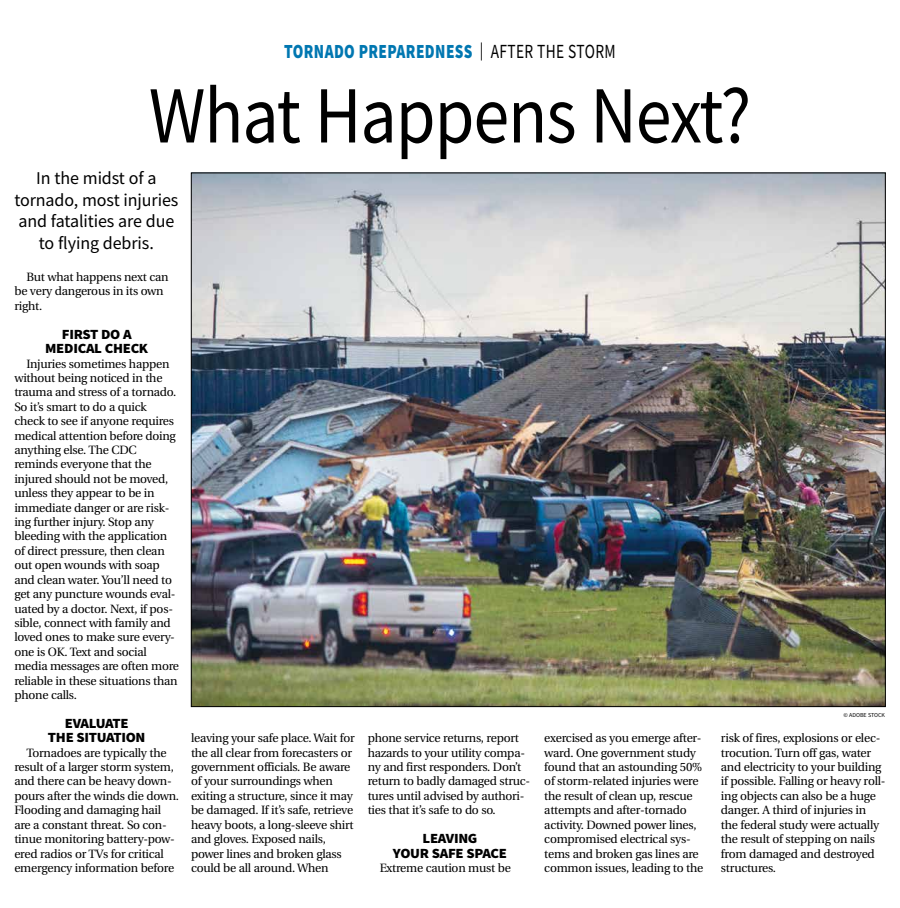
<style>
.page{position:relative;width:900px;height:908px;background:#fff}
.page>*{position:absolute;margin:0;border:0;box-sizing:border-box;transform-origin:0 0}
.t1{font:81px "Source Sans Pro";letter-spacing:-.015em;color:#000;scale:.89 1}
.t2{font:900 20px "Source Sans Pro";letter-spacing:.025em;color:#0077b1;scale:.77 1}
.t3{font:18px/21.6px "Source Sans Pro";letter-spacing:-.005em;color:#000;text-align:center}
.t4{font:900 14px/14.4px "Source Sans Pro";letter-spacing:-.02em;color:#000;text-align:center;scale:1.05 1}
.t5{font:12px/14.4px "Utopia";letter-spacing:-.02em;color:#000}
.t6{font:6px "Source Sans Pro";color:#000}
.s1{font-weight:400;font-size:18px;color:#000}
.s2{font-weight:400;color:#000}
</style>
<div class="page">
<img style="left:193px;top:175px;width:691px;height:529px">
<h2 class="t2" style="left:284px;top:38px;width:432px">TORNADO PREPAREDNESS <span class="s1">|</span> <span class="s2">AFTER THE STORM</span></h2>
<h1 class="t1" style="left:149px;top:64px;width:678px">What Happens Next?</h1>
<h3 class="t3" style="left:14px;top:167px;width:166px">In the midst of a tornado, most injuries and fatalities are due to flying debris.</h3>
<p class="t5" style="left:14px;top:270px;width:156px;text-indent:12px">But what happens next can be very dangerous in its own right.</p>
<p class="t4" style="left:45px;top:326px;width:100px">FIRST DO A<br>MEDICAL CHECK</p>
<p class="t5" style="left:14px;top:356px;width:166px;text-indent:12px">Injuries sometimes happen without being noticed in the trauma and stress of a tornado.<br>So it’s smart to do a quick check to see if anyone requires medical attention before doing anything else. The CDC reminds everyone that the injured should not be moved, unless they appear to be in immediate danger or are risk&shy;ing further injury. Stop any bleeding with the application of direct pressure, then clean out open wounds with soap and clean water. You’ll need to get any puncture wounds eval&shy;uated by a doctor. Next, if pos&shy;sible, connect with family and loved ones to make sure every&shy;one is OK. Text and social media messages are often more reliable in these situations than phone calls.</p>
<p class="t4" style="left:48px;top:715px;width:94px">EVALUATE<br>THE SITUATION</p>
<p class="t5" style="left:14px;top:745px;width:166px;text-indent:12px">Tornadoes are typically the result of a larger storm system, and there can be heavy down&shy;pours after the winds die down.<br>Flooding and damaging hail are a constant threat. So con&shy;tinue monitoring battery-pow&shy;ered radios or TVs for critical emergency information before</p>
<p class="t5" style="left:191px;top:731px;width:165px">leaving your safe place. Wait for the all clear from forecasters or government officials. Be aware of your surroundings when exiting a structure, since it may be damaged. If it’s safe, retrieve heavy boots, a long-sleeve shirt and gloves. Exposed nails, power lines and broken glass could be all around. When</p>
<p class="t5" style="left:368px;top:731px;width:164px">phone service returns, report hazards to your utility compa&shy;ny and first responders. Don’t return to badly damaged struc&shy;tures until advised by authori&shy;ties that it’s safe to do so.</p>
<p class="t4" style="left:393px;top:830px;width:110px">LEAVING<br>YOUR SAFE SPACE</p>
<p class="t5" style="left:380px;top:860px;width:133px">Extreme caution must be</p>
<p class="t6" style="left:844px;top:711px;width:43px">© ADOBE STOCK</p>
<p class="t5" style="left:544px;top:731px;width:160px">exercised as you emerge after&shy;ward. One government study found that an astounding 50% of storm-related injuries were the result of clean up, rescue attempts and after-tornado activity. Downed power lines, compromised electrical sys&shy;tems and broken gas lines are common issues, leading to the</p>
<p class="t5" style="left:721px;top:731px;width:166px">risk of fires, explosions or elec&shy;trocution. Turn off gas, water and electricity to your building if possible. Falling or heavy roll&shy;ing objects can also be a huge danger. A third of injuries in the federal study were actually the result of stepping on nails from damaged and destroyed structures.</p>
</div>
